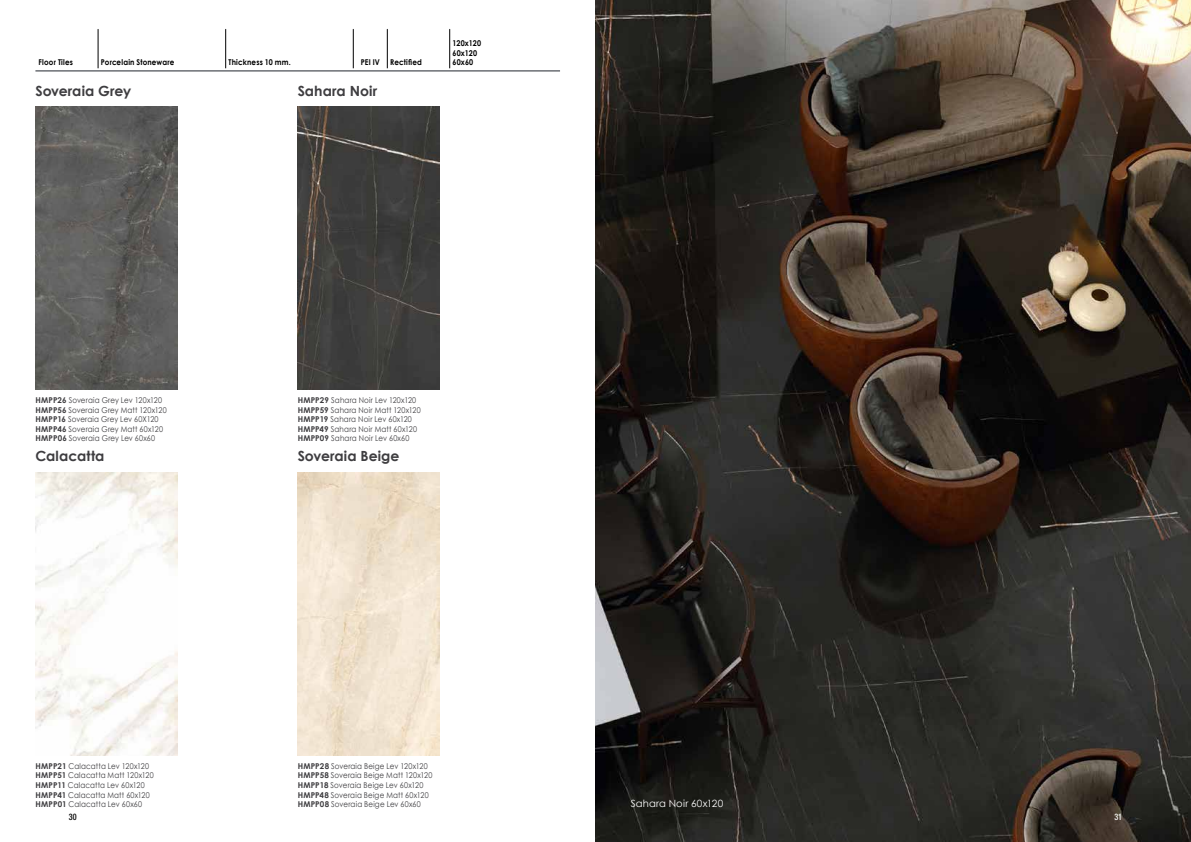
<style>
.page{position:relative;width:1191px;height:842px;background:#fff}
.page>*{position:absolute;margin:0;border:0;box-sizing:border-box;transform-origin:0 0}
.t1{font:700 14px "Century Gothic";letter-spacing:.005em;color:#3e3d40}
.t2{font:10px "Century Gothic";letter-spacing:.015em;color:#fff}
.t3{font:500 condensed 9px "Helvetica Neue LT Std";color:#000;scale:.9 1}
.t4{font:500 condensed 9px "Helvetica Neue LT Std";color:#fff;scale:.9 1}
.t5{font:8px/9.6px "Century Gothic";letter-spacing:.02em;color:#3e3d40;scale:.9 1}
.t6{font:700 8px/9.6px "Century Gothic";letter-spacing:.02em;color:#000;scale:.9 1}
.s1{font-weight:700}
</style>
<div class="page">
<img style="left:595px;top:0;width:596px;height:842px">
<img style="left:298px;top:472px;width:141px;height:284px">
<img style="left:35px;top:472px;width:142px;height:284px">
<img style="left:298px;top:106px;width:141px;height:284px">
<img style="left:35px;top:106px;width:142px;height:284px">
<hr style="left:35px;top:70px;width:525px;height:2px;background:#6b6e74">
<hr style="left:98px;top:29px;width:1px;height:39px;background:#000">
<hr style="left:225px;top:29px;width:1px;height:39px;background:#000">
<hr style="left:353px;top:29px;width:1px;height:39px;background:#000">
<hr style="left:387px;top:29px;width:1px;height:39px;background:#000">
<hr style="left:449px;top:29px;width:1px;height:39px;background:#000">
<p class="t6" style="left:39px;top:57px;width:40px">Floor Tiles</p>
<p class="t6" style="left:101px;top:57px;width:83px">Porcelain Stoneware</p>
<p class="t6" style="left:228px;top:57px;width:71px">Thickness 10 mm.</p>
<p class="t6" style="left:361px;top:57px;width:23px">PEI IV</p>
<p class="t6" style="left:390px;top:57px;width:37px">Rectified</p>
<h1 class="t1" style="left:35px;top:80px;width:97px">Soveraia Grey</h1>
<h1 class="t1" style="left:298px;top:80px;width:81px">Sahara Noir</h1>
<p class="t6" style="left:452px;top:38px;width:33px">120x120<br>60x120<br>60x60</p>
<p class="t5" style="left:35px;top:395px;width:147px"><span class="s1">HMPP26</span> Soveraia Grey Lev 120x120<br><span class="s1">HMPP56</span> Soveraia Grey Matt 120x120<br><span class="s1">HMPP16</span> Soveraia Grey Lev 60X120<br><span class="s1">HMPP46</span> Soveraia Grey Matt 60x120<br><span class="s1">HMPP06</span> Soveraia Grey Lev 60x60</p>
<p class="t5" style="left:298px;top:395px;width:138px"><span class="s1">HMPP29</span> Sahara Noir Lev 120x120<br><span class="s1">HMPP59</span> Sahara Noir Matt 120x120<br><span class="s1">HMPP19</span> Sahara Noir Lev 60x120<br><span class="s1">HMPP49</span> Sahara Noir Matt 60x120<br><span class="s1">HMPP09</span> Sahara Noir Lev 60x60</p>
<h1 class="t1" style="left:35px;top:446px;width:71px">Calacatta</h1>
<h1 class="t1" style="left:298px;top:446px;width:103px">Soveraia Beige</h1>
<p class="t5" style="left:35px;top:761px;width:133px"><span class="s1">HMPP21</span> Calacatta Lev 120x120<br><span class="s1">HMPP51</span> Calacatta Matt 120x120<br><span class="s1">HMPP11</span> Calacatta Lev 60x120<br><span class="s1">HMPP41</span> Calacatta Matt 60x120<br><span class="s1">HMPP01</span> Calacatta Lev 60x60</p>
<p class="t5" style="left:298px;top:761px;width:151px"><span class="s1">HMPP28</span> Soveraia Beige Lev 120x120<br><span class="s1">HMPP58</span> Soveraia Beige Matt 120x120<br><span class="s1">HMPP18</span> Soveraia Beige Lev 60x120<br><span class="s1">HMPP48</span> Soveraia Beige Matt 60x120<br><span class="s1">HMPP08</span> Soveraia Beige Lev 60x60</p>
<p class="t3" style="left:69px;top:811px;width:10px">30</p>
<p class="t4" style="left:1114px;top:811px;width:10px">31</p>
<p class="t2" style="left:631px;top:796px;width:94px">Sahara Noir 60x120</p>
</div>
